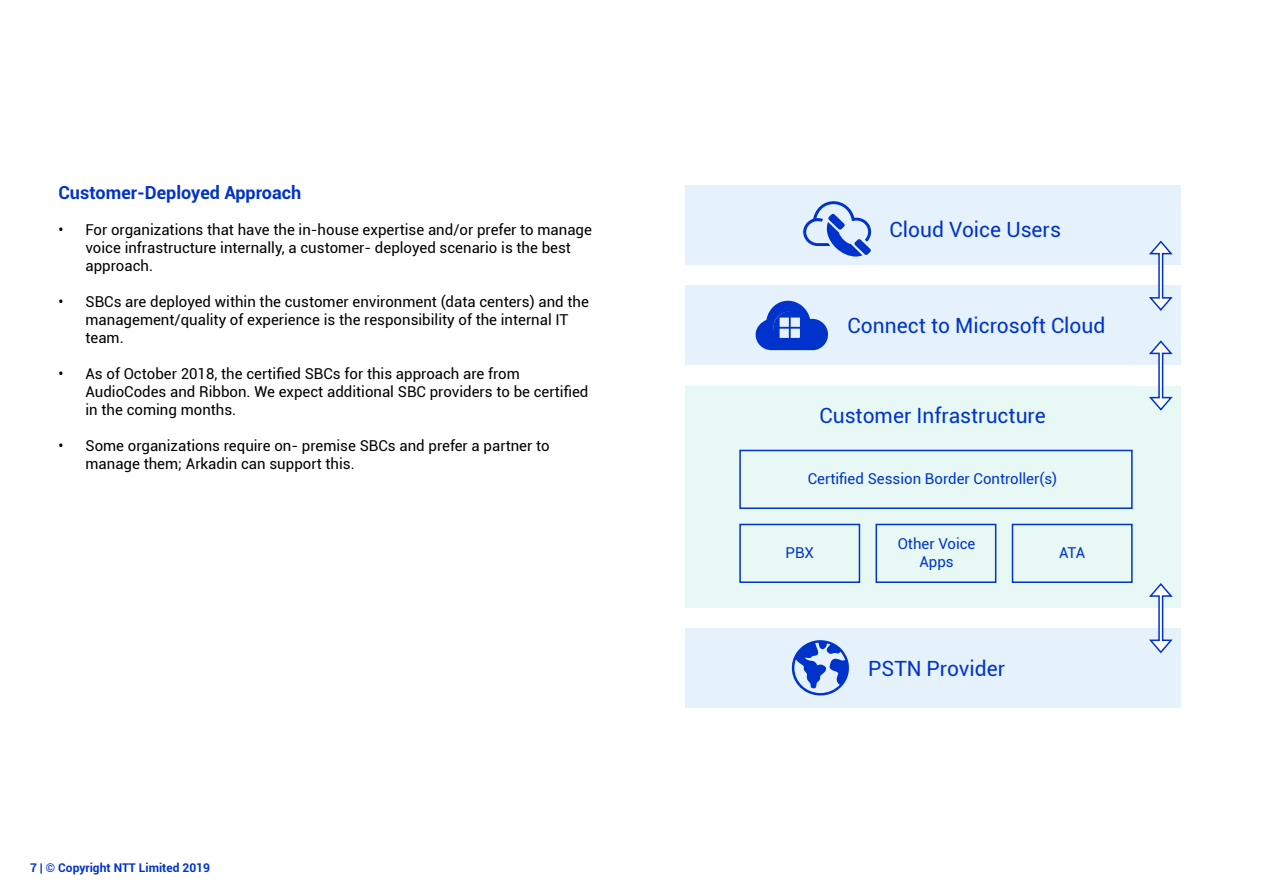
<style>
.page{position:relative;width:1263px;height:893px;background:#fff}
.page>*{position:absolute;margin:0;border:0;box-sizing:border-box;transform-origin:0 0}
.t1{font:21px "Roboto";color:#03c}
.t2{font:700 18px "Roboto";color:#03c}
.t3{font:15px/18px "Roboto";color:#000}
.t4{font:15px/18px "Roboto";color:#03c;text-align:center}
.t5{font:700 12px "Roboto";color:#03c}
</style>
<div class="page">
<div style="left:685px;top:185px;width:495px;height:80px;background:#e6f2fb"></div>
<div style="left:685px;top:286px;width:495px;height:79px;background:#e6f2fb"></div>
<div style="left:685px;top:628px;width:495px;height:80px;background:#e6f2fb"></div>
<div style="left:685px;top:386px;width:495px;height:221px;background:#e8f9f5"></div>
<div style="left:739px;top:450px;width:394px;height:59px;border:2px solid #03c"></div>
<div style="left:875px;top:524px;width:121px;height:59px;border:2px solid #03c"></div>
<div style="left:1012px;top:524px;width:121px;height:59px;border:2px solid #03c"></div>
<div style="left:739px;top:524px;width:121px;height:59px;border:2px solid #03c"></div>
<svg style="left:803px;top:201px;width:69px;height:56px"></svg>
<svg style="left:791px;top:640px;width:58px;height:56px"></svg>
<svg style="left:756px;top:301px;width:72px;height:49px"></svg>
<svg style="left:1147px;top:240px;width:27px;height:71px"></svg>
<svg style="left:1149px;top:340px;width:24px;height:71px"></svg>
<svg style="left:1147px;top:583px;width:27px;height:71px"></svg>
<p class="t2" style="left:58px;top:180px;width:244px">Customer-Deployed Approach</p>
<p class="t3" style="left:86px;top:220px;width:508px;text-indent:-27px">• For organizations that have the in-house expertise and/or prefer to manage voice infrastructure internally, a customer- deployed scenario is the best approach.</p>
<p class="t3" style="left:86px;top:292px;width:505px;text-indent:-27px">• SBCs are deployed within the customer environment (data centers) and the management/quality of experience is the responsibility of the internal IT team.</p>
<p class="t3" style="left:86px;top:364px;width:504px;text-indent:-27px">• As of October 2018, the certified SBCs for this approach are from<br>AudioCodes and Ribbon. We expect additional SBC providers to be certified in the coming months.</p>
<p class="t3" style="left:86px;top:436px;width:466px;text-indent:-27px">• Some organizations require on- premise SBCs and prefer a partner to manage them; Arkadin can support this.</p>
<p class="t5" style="left:30px;top:859px;width:182px">7 | © Copyright NTT Limited 2019</p>
<h1 class="t1" style="left:889px;top:215px;width:173px">Cloud Voice Users</h1>
<h1 class="t1" style="left:848px;top:311px;width:259px">Connect to Microsoft Cloud</h1>
<h1 class="t1" style="left:819px;top:401px;width:228px">Customer Infrastructure</h1>
<p class="t4" style="left:808px;top:469px;width:251px">Certified Session Border Controller(s)</p>
<p class="t4" style="left:785px;top:543px;width:30px">PBX</p>
<p class="t4" style="left:898px;top:534px;width:79px">Other Voice<br>Apps</p>
<p class="t4" style="left:1059px;top:543px;width:28px">ATA</p>
<h1 class="t1" style="left:868px;top:653px;width:138px">PSTN Provider</h1>
</div>
